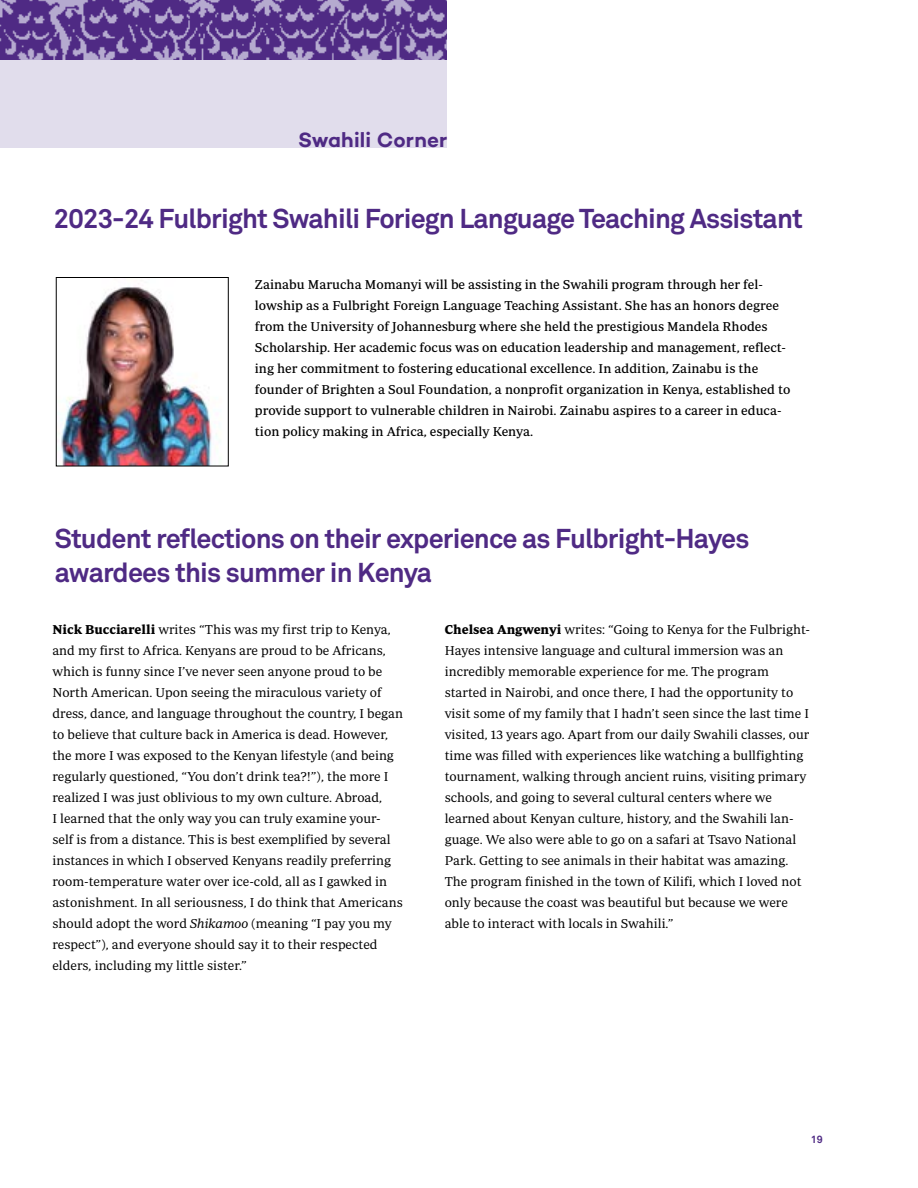
<style>
.page{position:relative;width:918px;height:1188px;background:#fff}
.page>*{position:absolute;margin:0;border:0;box-sizing:border-box;transform-origin:0 0}
.t1{font:700 27px/34.5px "Akkurat Pro";letter-spacing:-.03em;color:#4f2a84}
.t2{font:600 21px "Campton";letter-spacing:.005em;color:#4f2a84}
.t3{font:13.2px/21px "Periodico Text Lg";color:#000}
.t4{font:13.2px/21px "Periodico Text";color:#000}
.t5{font:700 10.5px "Akkurat Pro";color:#4f2a84}
.s1{font-family:"Periodico Text";font-weight:700}
.s2{font-family:"Periodico Text Lg It"}
</style>
<div class="page">
<div style="left:0;top:0;width:447px;height:147px;background:#e1ddec"></div>
<img style="left:0;top:0;width:447px;height:60px">
<img style="left:59px;top:283px;width:158px;height:181px">
<div style="left:56px;top:277px;width:173px;height:189px;border:1px solid #000"></div>
<h2 class="t2" style="left:298px;top:126px;width:151px">Swahili Corner</h2>
<h1 class="t1" style="left:54px;top:201px;width:750px">2023-24 Fulbright Swahili Foriegn Language Teaching Assistant</h1>
<p class="t4" style="left:255px;top:274px;width:537px">Zainabu Marucha Momanyi will be assisting in the Swahili program through her fel&shy;lowship as a Fulbright Foreign Language Teaching Assistant. She has an honors degree from the University of Johannesburg where she held the prestigious Mandela Rhodes Scholarship. Her academic focus was on education leadership and management, reflect&shy;ing her commitment to fostering educational excellence. In addition, Zainabu is the founder of Brighten a Soul Foundation, a nonprofit organization in Kenya, established to provide support to vulnerable children in Nairobi. Zainabu aspires to a career in educa&shy;tion policy making in Africa, especially Kenya.</p>
<h1 class="t1" style="left:55px;top:521px;width:696px">Student reflections on their experience as Fulbright-Hayes awardees this summer in Kenya</h1>
<p class="t3" style="left:52px;top:619px;width:352px"><span class="s1">Nick Bucciarelli</span> writes “This was my first trip to Kenya, and my first to Africa. Kenyans are proud to be Africans, which is funny since I’ve never seen anyone proud to be North American. Upon seeing the miraculous variety of dress, dance, and language throughout the country, I began to believe that culture back in America is dead. However, the more I was exposed to the Kenyan lifestyle (and being regularly questioned, “You don’t drink tea?!”), the more I realized I was just oblivious to my own culture. Abroad,<br>I learned that the only way you can truly examine your&shy;self is from a distance. This is best exemplified by several instances in which I observed Kenyans readily preferring room-temperature water over ice-cold, all as I gawked in astonishment. In all seriousness, I do think that Americans should adopt the word <span class="s2">Shikamoo</span> (meaning “I pay you my respect”), and everyone should say it to their respected elders, including my little sister.”</p>
<p class="t3" style="left:445px;top:619px;width:367px"><span class="s1">Chelsea Angwenyi</span> writes: “Going to Kenya for the Fulbright-Hayes intensive language and cultural immersion was an incredibly memorable experience for me. The program started in Nairobi, and once there, I had the opportunity to visit some of my family that I hadn’t seen since the last time I visited, 13 years ago. Apart from our daily Swahili classes, our time was filled with experiences like watching a bullfighting tournament, walking through ancient ruins, visiting primary schools, and going to several cultural centers where we learned about Kenyan culture, history, and the Swahili lan&shy;guage. We also were able to go on a safari at Tsavo National Park. Getting to see animals in their habitat was amazing.<br>The program finished in the town of Kilifi, which I loved not only because the coast was beautiful but because we were able to interact with locals in Swahili.”</p>
<p class="t5" style="left:811px;top:1133px;width:13px">19</p>
</div>
